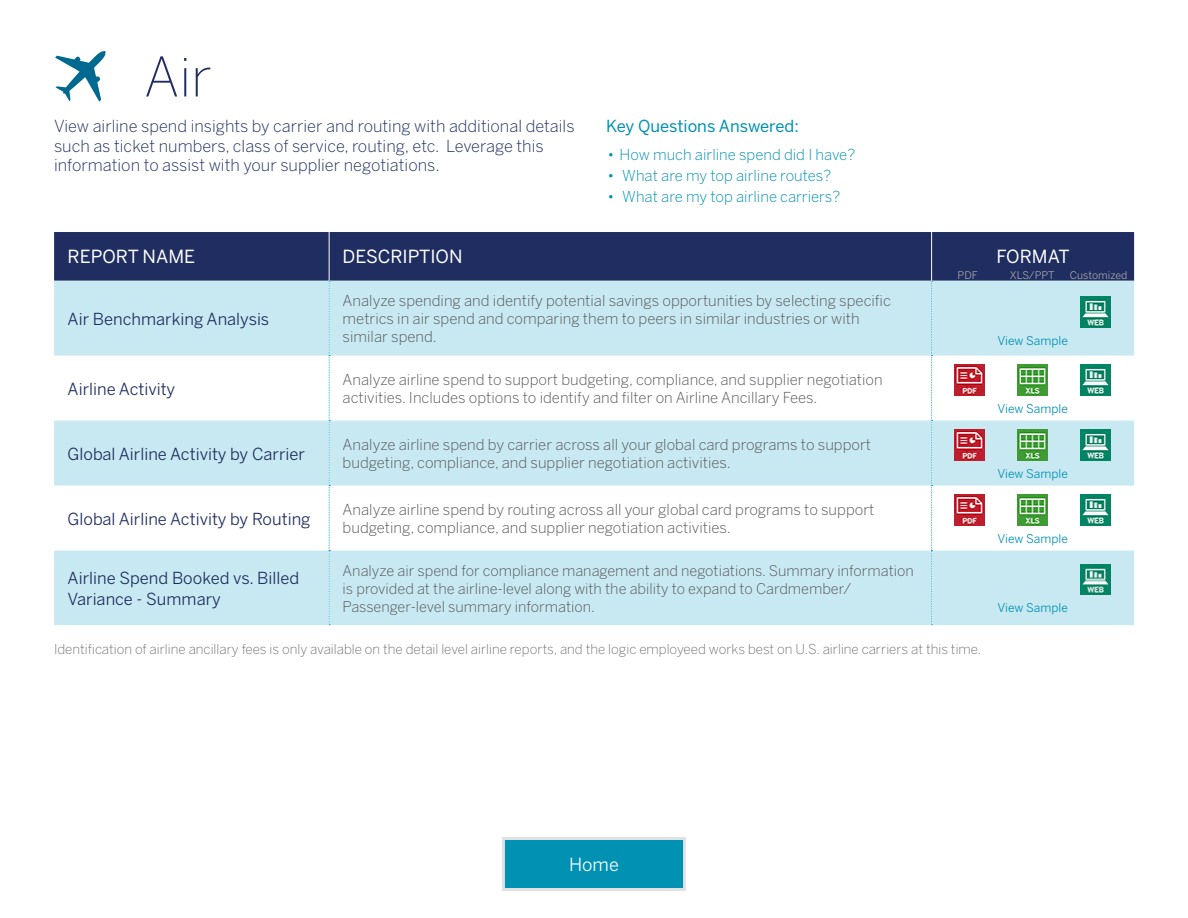
<style>
.page{position:relative;width:1188px;height:918px;background:#fff}
.page>*{position:absolute;margin:0;border:0;box-sizing:border-box;transform-origin:0 0}
.t1{font:200 54px "Benton Sans";color:#1f2d60}
.t2{font:18px "Benton Sans";color:#fff}
.t3{font:18px "Benton Sans";color:#fff}
.t4{font:300 16.5px/19.5px "Benton Sans";color:#1f2d60}
.t5{font:16.5px/21px "Benton Sans";color:#1f2d60}
.t6{font:16.5px "Benton Sans";color:#0091b3}
.t7{font:300 15px/18px "Benton Sans";color:#55565a}
.t8{font:300 15px "Benton Sans";color:#0091b3}
.t9{font:300 14.7px/18px "Benton Sans";color:#55565a}
.t10{font:200 13.5px "Benton Sans";color:#55565a}
.t11{font:12px "Benton Sans";color:#0091b3}
.t12{font:10.5px "Benton Sans";color:#a9a8a9}
</style>
<div class="page">
<div style="left:54px;top:232px;width:1080px;height:49px;background:#1f2d60"></div>
<div style="left:54px;top:281px;width:1080px;height:75px;background:#c8e9f1"></div>
<svg style="left:54px;top:421px;width:1080px;height:204px;fill:#c8e9f1"></svg>
<svg style="left:329px;top:281px;width:1px;height:344px"></svg>
<svg style="left:931px;top:281px;width:2px;height:344px"></svg>
<hr style="left:329px;top:232px;width:1px;height:49px;background:#fff">
<hr style="left:931px;top:232px;width:1px;height:49px;background:#fff">
<svg style="left:502px;top:837px;width:184px;height:54px;background:#1f9cb9"></svg>
<img style="left:1080px;top:297px;width:31px;height:31px">
<svg style="left:55px;top:51px;width:51px;height:51px"></svg>
<img style="left:954px;top:365px;width:31px;height:30px">
<img style="left:1017px;top:365px;width:31px;height:30px">
<img style="left:1080px;top:365px;width:31px;height:30px">
<img style="left:954px;top:430px;width:31px;height:30px">
<img style="left:1017px;top:430px;width:31px;height:30px">
<img style="left:1080px;top:430px;width:31px;height:30px">
<img style="left:954px;top:495px;width:31px;height:30px">
<img style="left:1017px;top:495px;width:31px;height:30px">
<img style="left:1080px;top:495px;width:31px;height:30px">
<img style="left:1080px;top:564px;width:31px;height:31px">
<h1 class="t1" style="left:144px;top:45px;width:70px">Air</h1>
<p class="t4" style="left:54px;top:116px;width:522px">View airline spend insights by carrier and routing with additional details such as ticket numbers, class of service, routing, etc. Leverage this information to assist with your supplier negotiations.</p>
<p class="t6" style="left:606px;top:116px;width:194px">Key Questions Answered:</p>
<p class="t8" style="left:608px;top:146px;width:249px">• How much airline spend did I have?</p>
<p class="t8" style="left:608px;top:167px;width:225px">• What are my top airline routes?</p>
<p class="t8" style="left:608px;top:188px;width:234px">• What are my top airline carriers?</p>
<p class="t2" style="left:68px;top:246px;width:129px">REPORT NAME</p>
<p class="t2" style="left:343px;top:246px;width:121px">DESCRIPTION</p>
<p class="t2" style="left:997px;top:246px;width:74px">FORMAT</p>
<p class="t5" style="left:68px;top:308px;width:203px">Air Benchmarking Analysis</p>
<p class="t7" style="left:343px;top:291px;width:550px">Analyze spending and identify potential savings opportunities by selecting specific metrics in air spend and comparing them to peers in similar industries or with similar spend.</p>
<p class="t5" style="left:68px;top:378px;width:109px">Airline Activity</p>
<p class="t7" style="left:343px;top:370px;width:542px">Analyze airline spend to support budgeting, compliance, and supplier negotiation activities. Includes options to identify and filter on Airline Ancillary Fees.</p>
<p class="t5" style="left:68px;top:443px;width:239px">Global Airline Activity by Carrier</p>
<p class="t7" style="left:343px;top:435px;width:530px">Analyze airline spend by carrier across all your global card programs to support budgeting, compliance, and supplier negotiation activities.</p>
<p class="t5" style="left:68px;top:508px;width:245px">Global Airline Activity by Routing</p>
<p class="t7" style="left:343px;top:500px;width:533px">Analyze airline spend by routing across all your global card programs to support budgeting, compliance, and supplier negotiation activities.</p>
<p class="t5" style="left:68px;top:567px;width:233px">Airline Spend Booked vs. Billed<br>Variance - Summary</p>
<p class="t9" style="left:343px;top:561px;width:573px">Analyze air spend for compliance management and negotiations. Summary information is provided at the airline-level along with the ability to expand to Cardmember/<br>Passenger-level summary information.</p>
<p class="t12" style="left:958px;top:269px;width:22px">PDF</p>
<p class="t12" style="left:1010px;top:269px;width:46px">XLS/PPT</p>
<p class="t12" style="left:1070px;top:269px;width:59px">Customized</p>
<p class="t11" style="left:998px;top:333px;width:72px">View Sample</p>
<p class="t11" style="left:998px;top:401px;width:72px">View Sample</p>
<p class="t11" style="left:998px;top:466px;width:72px">View Sample</p>
<p class="t11" style="left:998px;top:531px;width:72px">View Sample</p>
<p class="t11" style="left:998px;top:601px;width:72px">View Sample</p>
<p class="t10" style="left:54px;top:641px;width:929px">Identification of airline ancillary fees is only available on the detail level airline reports, and the logic employeed works best on U.S. airline carriers at this time.</p>
<p class="t3" style="left:569px;top:854px;width:51px">Home</p>
</div>
